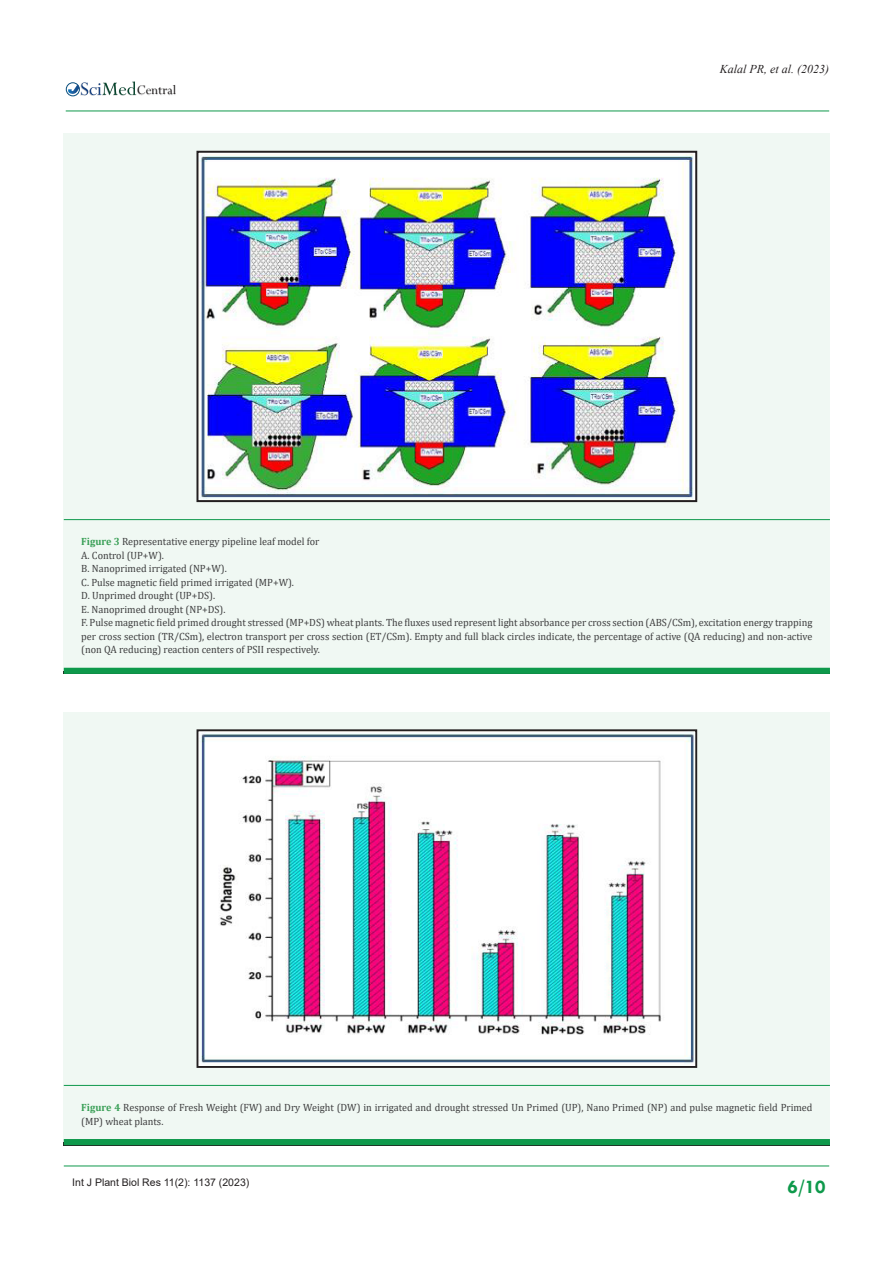
<style>
.page{position:relative;width:893px;height:1263px;background:#fff}
.page>*{position:absolute;margin:0;border:0;box-sizing:border-box;transform-origin:0 0}
.t1{font:700 19.5px "Tw Cen";color:#0e994b}
.t2{font:14.55px "Perpetua";color:#211e1e}
.t3{font:italic 12px "Times New Roman";color:#231f20}
.t4{font:10.5px/13.5px "Cambria";color:#3e3e3f;text-align:justify}
.t5{font:10.5px "Arial";color:#231f20}
.s1{font-weight:700;color:#399f56}
</style>
<div class="page">
<img style="left:81px;top:81px;width:95px;height:15px">
<div style="left:66px;top:82px;width:14px;height:14px;border:1px solid #074d7c;border-radius:50%"></div>
<svg style="left:68px;top:82px;width:68px;height:13px"></svg>
<hr style="left:64px;top:1166px;width:765px;height:1px;background:#0e994b">
<hr style="left:66px;top:111px;width:763px;height:1px;background:#0e994b">
<div style="left:64px;top:133px;width:766px;height:387px;background:#f0f8f3"></div>
<div style="left:64px;top:520px;width:766px;height:151px;background:#f0f8f3"></div>
<div style="left:64px;top:668px;width:766px;height:6px;background:#0e994b"></div>
<hr style="left:64px;top:519px;width:766px;height:1px;background:#0e994b">
<img style="left:199px;top:154px;width:495px;height:345px">
<div style="left:196px;top:151px;width:501px;height:351px;border:2px solid #231f20"></div>
<div style="left:64px;top:712px;width:766px;height:373px;background:#f0f8f3"></div>
<div style="left:64px;top:1085px;width:766px;height:57px;background:#f0f8f3"></div>
<div style="left:64px;top:1139px;width:766px;height:6px;background:#0e994b"></div>
<hr style="left:64px;top:1085px;width:766px;height:1px;background:#0e994b">
<img style="left:200px;top:732px;width:494px;height:333px">
<div style="left:197px;top:729px;width:500px;height:339px;border:2px solid #231f20"></div>
<h2 class="t2" style="left:137px;top:81px;width:41px">Central</h2>
<p class="t3" style="left:720px;top:61px;width:111px">Kalal PR, et al. (2023)</p>
<p class="t4" style="left:81px;top:535px;width:240px"><span class="s1">Figure 3</span> Representative energy pipeline leaf model for</p>
<p class="t4" style="left:81px;top:548px;width:84px">A. Control (UP+W).</p>
<p class="t4" style="left:81px;top:562px;width:147px">B. Nanoprimed irrigated (NP+W).</p>
<p class="t4" style="left:81px;top:575px;width:214px">C. Pulse magnetic field primed irrigated (MP+W).</p>
<p class="t4" style="left:81px;top:589px;width:135px">D. Unprimed drought (UP+DS).</p>
<p class="t4" style="left:81px;top:602px;width:146px">E. Nanoprimed drought (NP+DS).</p>
<p class="t4" style="left:81px;top:616px;width:733px">F. Pulse magnetic field primed drought stressed (MP+DS) wheat plants. The fluxes used represent light absorbance per cross section (ABS/CSm), excitation energy trapping per cross section (TR/CSm), electron transport per cross section (ET/CSm). Empty and full black circles indicate, the percentage of active (QA reducing) and non-active (non QA reducing) reaction centers of PSII respectively.</p>
<p class="t4" style="left:81px;top:1101px;width:733px"><span class="s1">Figure 4</span> Response of Fresh Weight (FW) and Dry Weight (DW) in irrigated and drought stressed Un Primed (UP), Nano Primed (NP) and pulse magnetic field Primed (MP) wheat plants.</p>
<p class="t5" style="left:72px;top:1175px;width:179px">Int J Plant Biol Res 11(2): 1137 (2023)</p>
<h1 class="t1" style="left:787px;top:1175px;width:40px">6/10</h1>
</div>
